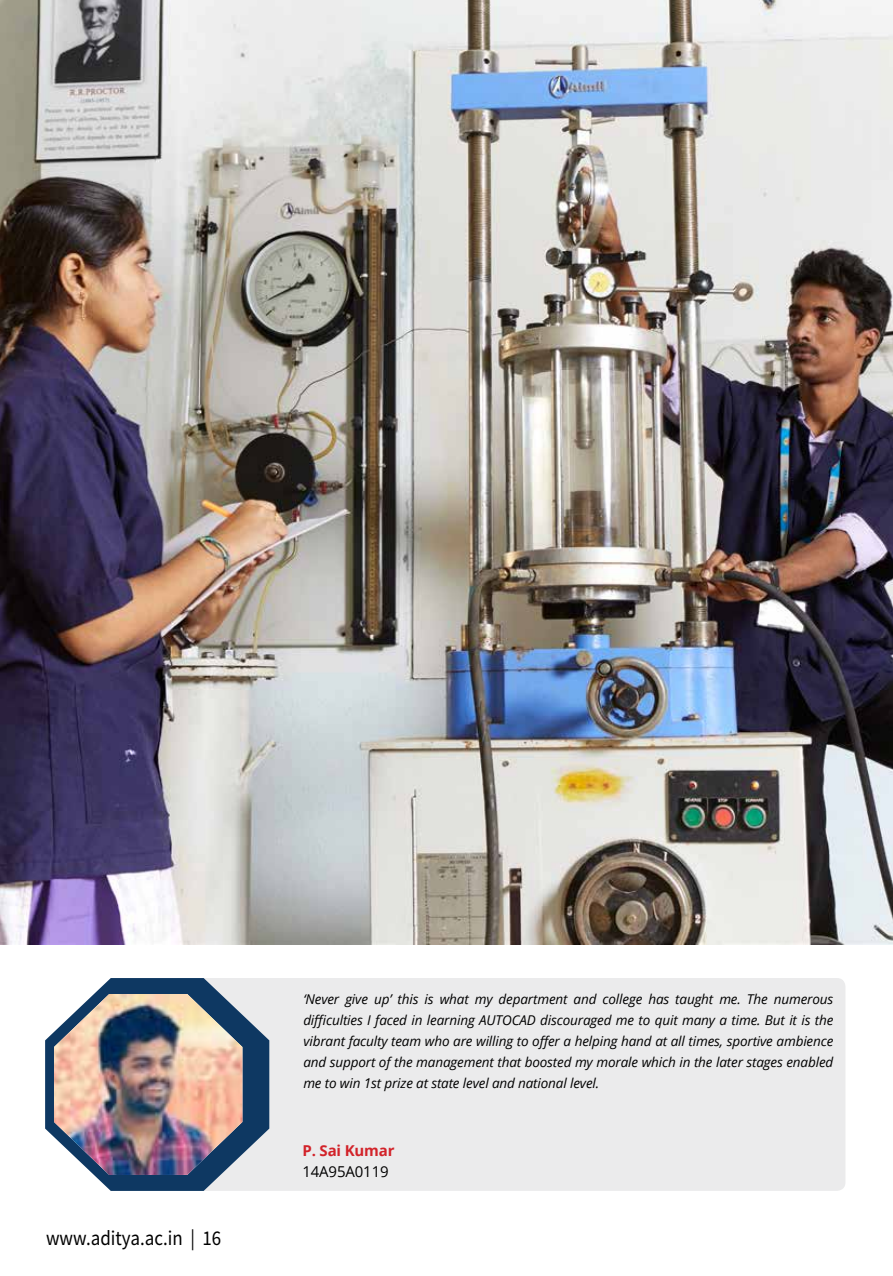
<style>
.page{position:relative;width:893px;height:1276px;background:#fff}
.page>*{position:absolute;margin:0;border:0;box-sizing:border-box;transform-origin:0 0}
.t1{font:21px "Source Sans Pro";color:#000;scale:.9 1}
.t2{font:700 15px "Open Sans";letter-spacing:-.01em;color:#d2232a}
.t3{font:15px "Open Sans";letter-spacing:-.01em;color:#000}
.t4{font:italic 13.5px/21px "Open Sans";letter-spacing:-.01em;color:#000;text-align:justify}
</style>
<div class="page">
<div style="left:172px;top:978px;width:673px;height:212px;background:#ebebec;border-radius:9px"></div>
<svg style="left:45px;top:978px;width:224px;height:213px;fill:#0e3862"></svg>
<img style="left:54px;top:994px;width:188px;height:181px">
<img style="left:0;top:0;width:893px;height:944px">
<h1 class="t1" style="left:46px;top:1224px;width:196px">www.aditya.ac.in | 16</h1>
<p class="t4" style="left:303px;top:988px;width:532px">‘Never give up’ this is what my department and college has taught me. The numerous difficulties I faced in learning AUTOCAD discouraged me to quit many a time. But it is the vibrant faculty team who are willing to offer a helping hand at all times, sportive ambience and support of the management that boosted my morale which in the later stages enabled me to win 1st prize at state level and national level.</p>
<p class="t2" style="left:302px;top:1139px;width:94px">P. Sai Kumar</p>
<p class="t3" style="left:302px;top:1161px;width:88px">14A95A0119</p>
</div>
